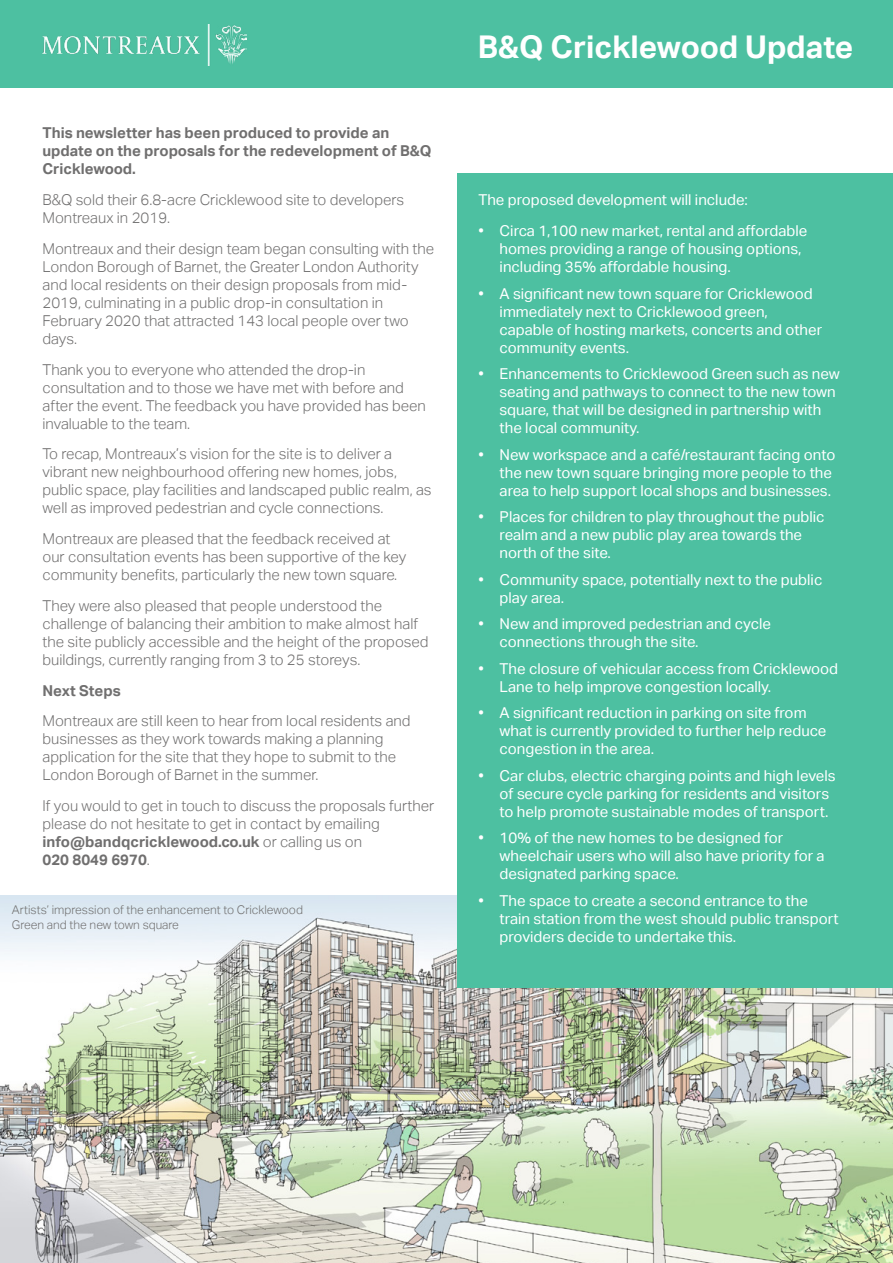
<style>
.page{position:relative;width:893px;height:1263px;background:#fff}
.page>*{position:absolute;margin:0;border:0;box-sizing:border-box;transform-origin:0 0}
.t1{font:700 31.35px "Aktiv Grotesk";color:#fff}
.t2{font:300 15px/18px "Aktiv Grotesk";color:#706f6f}
.t3{font:15px/18px "Aktiv Grotesk";color:#fff}
.t4{font:700 15px/18px "Aktiv Grotesk";color:#706f6f}
.t5{font:300 12px/14.4px "Aktiv Grotesk";color:#706f6f}
.s1{font-weight:700}
</style>
<div class="page">
<div style="left:0;top:0;width:893px;height:87px;background:#4dc0a1"></div>
<img style="left:43px;top:25px;width:203px;height:40px">
<img style="left:0;top:895px;width:893px;height:368px">
<div style="left:457px;top:173px;width:436px;height:815px;background:#4dc0a1"></div>
<p class="t4" style="left:43px;top:124px;width:391px">This newsletter has been produced to provide an update on the proposals for the redevelopment of B&amp;Q<br>Cricklewood.</p>
<p class="t2" style="left:43px;top:191px;width:363px">B&amp;Q sold their 6.8-acre Cricklewood site to developers<br>Montreaux in 2019.</p>
<p class="t2" style="left:43px;top:240px;width:393px">Montreaux and their design team began consulting with the London Borough of Barnet, the Greater London Authority and local residents on their design proposals from mid-2019, culminating in a public drop-in consultation in February 2020 that attracted 143 local people over two days.</p>
<p class="t2" style="left:43px;top:360px;width:385px">Thank you to everyone who attended the drop-in consultation and to those we have met with before and after the event. The feedback you have provided has been invaluable to the team.</p>
<p class="t2" style="left:43px;top:445px;width:391px">To recap, Montreaux’s vision for the site is to deliver a vibrant new neighbourhood offering new homes, jobs, public space, play facilities and landscaped public realm, as well as improved pedestrian and cycle connections.</p>
<p class="t2" style="left:43px;top:530px;width:365px">Montreaux are pleased that the feedback received at our consultation events has been supportive of the key community benefits, particularly the new town square.</p>
<p class="t2" style="left:43px;top:597px;width:387px">They were also pleased that people understood the challenge of balancing their ambition to make almost half the site publicly accessible and the height of the proposed buildings, currently ranging from 3 to 25 storeys.</p>
<p class="t4" style="left:43px;top:681px;width:80px">Next Steps</p>
<p class="t2" style="left:43px;top:712px;width:370px">Montreaux are still keen to hear from local residents and businesses as they work towards making a planning application for the site that they hope to submit to the London Borough of Barnet in the summer.</p>
<p class="t2" style="left:43px;top:797px;width:393px">If you would to get in touch to discuss the proposals further please do not hesitate to get in contact by emailing <span class="s1">info@bandqcricklewood.co.uk</span> or calling us on<br><span class="s1">020 8049 6970</span>.</p>
<p class="t5" style="left:12px;top:903px;width:293px">Artists’ impression of the enhancement to Cricklewood<br>Green and the new town square</p>
<h1 class="t1" style="left:478px;top:29px;width:377px">B&amp;Q Cricklewood Update</h1>
<p class="t3" style="left:478px;top:191px;width:271px">The proposed development will include:</p>
<p class="t3" style="left:500px;top:222px;width:309px;text-indent:-21px">• Circa 1,100 new market, rental and affordable homes providing a range of housing options, including 35% affordable housing.</p>
<p class="t3" style="left:500px;top:284px;width:324px;text-indent:-21px">• A significant new town square for Cricklewood immediately next to Cricklewood green, capable of hosting markets, concerts and other community events.</p>
<p class="t3" style="left:500px;top:365px;width:342px;text-indent:-21px">• Enhancements to Cricklewood Green such as new seating and pathways to connect to the new town square, that will be designed in partnership with the local community.</p>
<p class="t3" style="left:500px;top:445px;width:337px;text-indent:-21px">• New workspace and a café/restaurant facing onto the new town square bringing more people to the area to help support local shops and businesses.</p>
<p class="t3" style="left:500px;top:508px;width:327px;text-indent:-21px">• Places for children to play throughout the public realm and a new public play area towards the north of the site.</p>
<p class="t3" style="left:500px;top:570px;width:324px;text-indent:-21px">• Community space, potentially next to the public play area.</p>
<p class="t3" style="left:500px;top:615px;width:273px;text-indent:-21px">• New and improved pedestrian and cycle connections through the site.</p>
<p class="t3" style="left:500px;top:659px;width:340px;text-indent:-21px">• The closure of vehicular access from Cricklewood<br>Lane to help improve congestion locally.</p>
<p class="t3" style="left:500px;top:704px;width:328px;text-indent:-21px">• A significant reduction in parking on site from what is currently provided to further help reduce congestion in the area.</p>
<p class="t3" style="left:500px;top:766px;width:337px;text-indent:-21px">• Car clubs, electric charging points and high levels of secure cycle parking for residents and visitors to help promote sustainable modes of transport.</p>
<p class="t3" style="left:500px;top:829px;width:327px;text-indent:-21px">• 10% of the new homes to be designed for wheelchair users who will also have priority for a designated parking space.</p>
<p class="t3" style="left:500px;top:891px;width:341px;text-indent:-21px">• The space to create a second entrance to the train station from the west should public transport providers decide to undertake this.</p>
</div>
